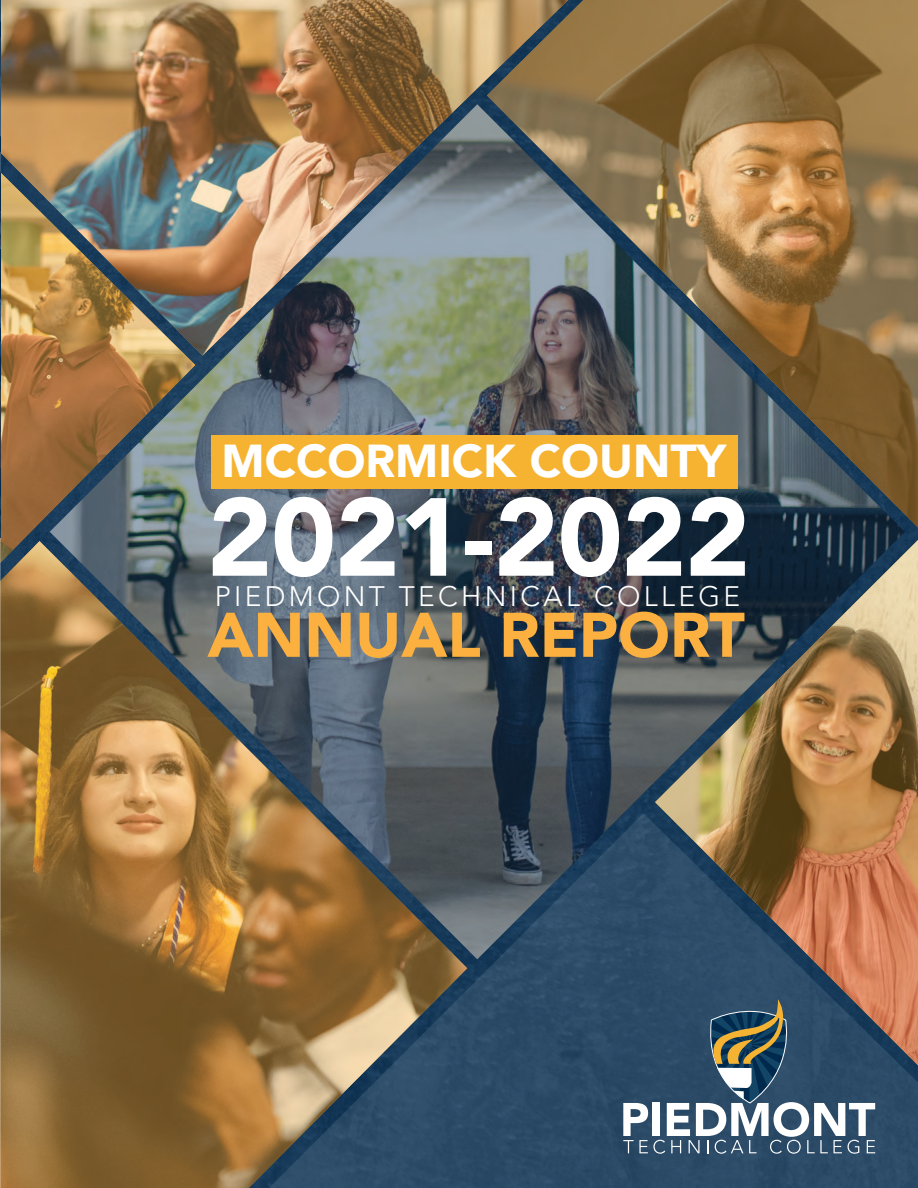
<style>
.page{position:relative;width:918px;height:1188px;background:#fff}
.page>*{position:absolute;margin:0;border:0;box-sizing:border-box;transform-origin:0 0}
.t1{font:900 109.65px "Avenir LT Std";letter-spacing:-.01em;color:#fff}
.t2{font:900 62.25px "Avenir LT Std";color:#fbb03f}
.t3{font:900 45.75px "Avenir LT Std";color:#fff}
.t4{font:300 28.05px "Avenir LT Std";letter-spacing:.12em;color:#fff}
</style>
<div class="page">
<img style="left:905px;top:540px;width:13px;height:273px">
<img style="left:0;top:355px;width:50px;height:186px">
<svg style="left:467px;top:813px;width:451px;height:375px;background:#3d5065"></svg>
<img style="left:50px;top:355px;width:855px;height:604px">
<div style="left:212px;top:436px;width:526px;height:53px;background:#f6b332"></div>
<svg style="left:623px;top:999px;width:252px;height:155px;background:#4c657a"></svg>
<img style="left:487px;top:0;width:431px;height:528px">
<img style="left:1px;top:0;width:567px;height:355px">
<img style="left:0;top:541px;width:467px;height:647px">
<hr style="left:0;top:0;width:1px;height:537px;background:#00294e">
<img style="left:0;top:37px;width:1px;height:100px">
<img style="left:0;top:382px;width:1px;height:99px">
<svg style="left:0;top:0;width:1px;height:22px"></svg>
<img style="left:0;top:268px;width:1px;height:93px">
<img style="left:0;top:152px;width:1px;height:97px">
<img style="left:0;top:497px;width:1px;height:40px">
<h3 class="t3" style="left:222px;top:434px;width:506px">MCCORMICK COUNTY</h3>
<h1 class="t1" style="left:207px;top:471px;width:544px">2021-2022</h1>
<h2 class="t2" style="left:207px;top:598px;width:539px">ANNUAL REPORT</h2>
<p class="t4" style="left:215px;top:580px;width:527px">PIEDMONT TECHNICAL COLLEGE</p>
</div>
